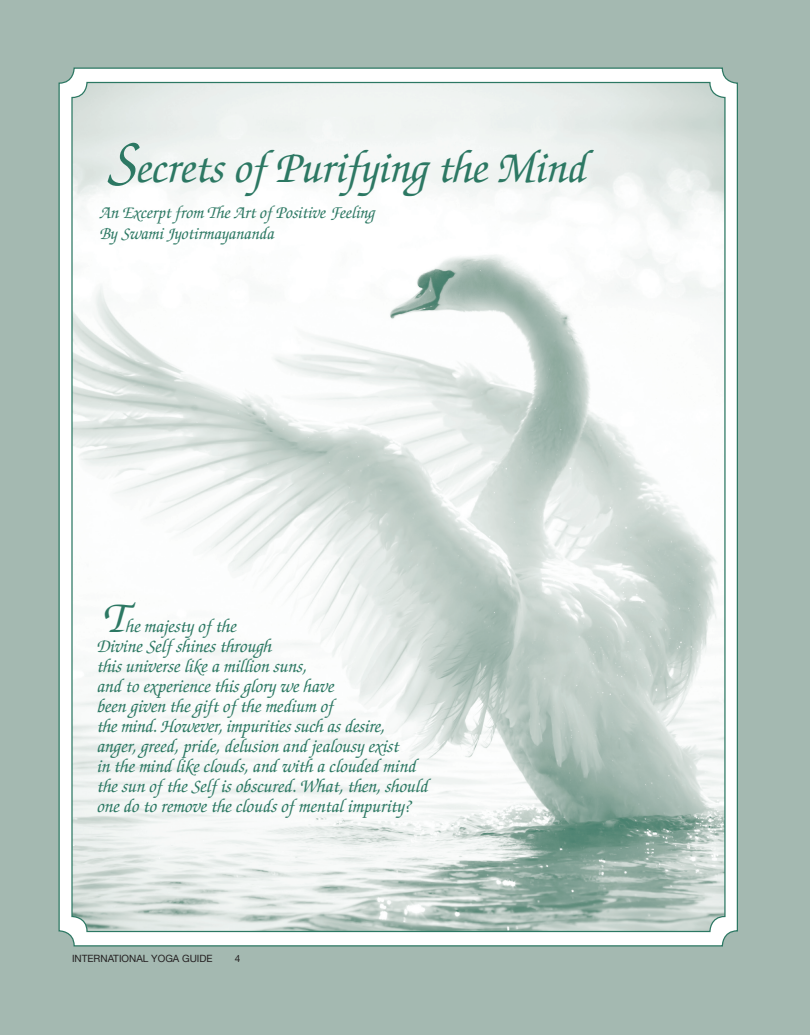
<style>
.page{position:relative;width:810px;height:1035px;background:#a4b9b1}
.page>*{position:absolute;margin:0;border:0;box-sizing:border-box;transform-origin:0 0}
.t1{font:italic 500 62.5px "Zapf Chancery";color:#2c7863}
.t2{font:italic 500 45px "Zapf Chancery";color:#2c7863}
.t3{font:italic 500 18.75px/20px "Zapf Chancery";color:#2c7863}
.t4{font:italic 500 17.5px/21px "Zapf Chancery";color:#2c7863}
.t5{font:10px "Helvetica Neue";color:#231f20}
</style>
<div class="page">
<div style="left:59px;top:68px;width:678px;height:878px;background:#fff;border-radius:15px"></div>
<img style="left:73px;top:84px;width:651px;height:846px">
<h1 class="t1" style="left:105px;top:129px;width:30px">S</h1>
<h2 class="t2" style="left:134px;top:145px;width:452px">ecrets of Purifying the Mind</h2>
<p class="t4" style="left:99px;top:202px;width:277px">An Excerpt from The Art of Positive Feeling<br>By Swami Jyotirmayananda</p>
<h2 class="t2" style="left:102px;top:595px;width:24px">T</h2>
<p class="t3" style="left:96px;top:618px;width:333px;text-indent:29px">he majesty of the<br>Divine Self shines through<br>this universe like a million suns,<br>and to experience this glory we have<br>been given the gift of the medium of<br>the mind. However, impurities such as desire, anger, greed, pride, delusion and jealousy exist<br>in the mind like clouds, and with a clouded mind the sun of the Self is obscured. What, then, should one do to remove the clouds of mental impurity?</p>
<p class="t5" style="left:72px;top:951px;width:142px">INTERNATIONAL YOGA GUIDE</p>
<p class="t5" style="left:235px;top:951px;width:7px">4</p>
</div>
